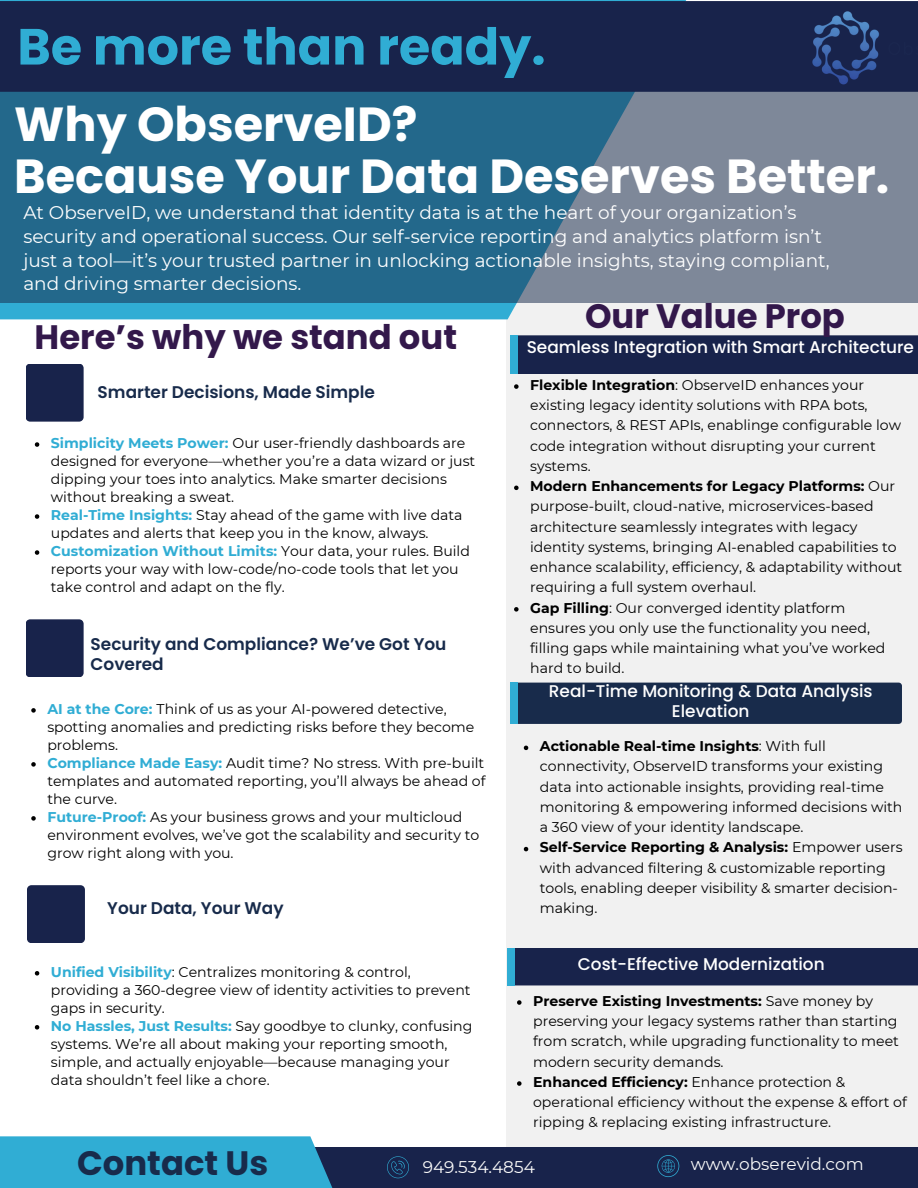
<style>
.page{position:relative;width:918px;height:1188px;background:#fff}
.page>*{position:absolute;margin:0;border:0;box-sizing:border-box;transform-origin:0 0}
.t1{font:700 50.85px "Poppins";color:#30add4}
.t2{font:700 47.85px/51.8px "Poppins";color:#fff}
.t3{font:700 33.9px "Poppins";color:#33184b}
.t4{font:700 33.9px "Poppins";color:#182b4b}
.t5{font:18.45px/23.7px "Montserrat";color:#fff}
.t6{font:500 16.95px/20.2px "Poppins";color:#fff;text-align:center}
.t7{font:600 16.95px/20.1px "Poppins";color:#182b4b}
.t8{font:16.95px "Montserrat";color:#fafafa}
.t9{font:14.1px/20.2px "Montserrat";color:#000}
.s1{font-weight:700;color:#30add4}
.s2{font-weight:700}
</style>
<div class="page">
<div style="left:506px;top:53px;width:412px;height:1135px;background:#f1f1f1"></div>
<div style="left:234px;top:1147px;width:684px;height:41px;background:#18234b"></div>
<svg style="left:0;top:1136px;width:400px;height:52px;fill:#30add4"></svg>
<svg style="left:657px;top:1155px;width:22px;height:22px"></svg>
<svg style="left:387px;top:1156px;width:22px;height:22px"></svg>
<div style="left:515px;top:948px;width:403px;height:37px;background:#18234b"></div>
<div style="left:507px;top:948px;width:8px;height:37px;background:#30add4"></div>
<div style="left:510px;top:683px;width:392px;height:41px;background:#182b4b;border-radius:3px"></div>
<div style="left:510px;top:683px;width:7px;height:41px;background:#30add4"></div>
<div style="left:518px;top:335px;width:400px;height:39px;background:#18234b"></div>
<div style="left:510px;top:335px;width:8px;height:39px;background:#30add4"></div>
<div style="left:27px;top:885px;width:58px;height:58px;background:#18234b"></div>
<div style="left:26px;top:619px;width:58px;height:58px;background:#18234b"></div>
<div style="left:26px;top:364px;width:58px;height:58px;background:#18234b"></div>
<svg style="left:0;top:0;width:687px;height:319px;fill:#30add4"></svg>
<svg style="left:0;top:92px;width:918px;height:211px;background:#447390"></svg>
<div style="left:0;top:1px;width:918px;height:91px;background:#18234b"></div>
<img style="left:805px;top:6px;width:113px;height:90px">
<svg style="left:514px;top:384px;width:5px;height:5px"></svg>
<svg style="left:514px;top:486px;width:5px;height:4px"></svg>
<svg style="left:514px;top:607px;width:5px;height:5px"></svg>
<svg style="left:517px;top:1000px;width:5px;height:5px"></svg>
<svg style="left:517px;top:1081px;width:5px;height:5px"></svg>
<svg style="left:524px;top:746px;width:4px;height:4px"></svg>
<svg style="left:524px;top:847px;width:4px;height:4px"></svg>
<svg style="left:35px;top:971px;width:4px;height:5px"></svg>
<svg style="left:35px;top:1025px;width:4px;height:5px"></svg>
<svg style="left:31px;top:708px;width:5px;height:5px"></svg>
<svg style="left:31px;top:762px;width:5px;height:5px"></svg>
<svg style="left:31px;top:816px;width:5px;height:5px"></svg>
<svg style="left:35px;top:442px;width:4px;height:5px"></svg>
<svg style="left:35px;top:514px;width:4px;height:5px"></svg>
<svg style="left:35px;top:550px;width:4px;height:5px"></svg>
<h2 class="t1" style="left:17px;top:11px;width:530px">Be more than ready.</h2>
<p class="t2" style="left:14px;top:99px;width:876px">Why ObserveID?<br>Because Your Data Deserves Better.</p>
<p class="t5" style="left:23px;top:201px;width:808px">At ObserveID, we understand that identity data is at the heart of your organization’s security and operational success. Our self-service reporting and analytics platform isn’t just a tool—it’s your trusted partner in unlocking actionable insights, staying compliant, and driving smarter decisions.</p>
<p class="t3" style="left:35px;top:314px;width:424px">Here’s why we stand out</p>
<p class="t7" style="left:98px;top:382px;width:279px">Smarter Decisions, Made Simple</p>
<p class="t9" style="left:51px;top:434px;width:426px;line-height:18px"><span class="s1">Simplicity Meets Power:</span> Our user-friendly dashboards are designed for everyone—whether you’re a data wizard or just dipping your toes into analytics. Make smarter decisions without breaking a sweat.</p>
<p class="t9" style="left:51px;top:506px;width:413px;line-height:18px"><span class="s1">Real-Time Insights:</span> Stay ahead of the game with live data updates and alerts that keep you in the know, always.</p>
<h3 class="t9" style="left:51px;top:542px;width:421px;line-height:18px"><span class="s1">Customization Without Limits:</span> Your data, your rules. Build reports your way with low-code/no-code tools that let you take control and adapt on the fly.</h3>
<p class="t7" style="left:91px;top:634px;width:357px">Security and Compliance? We’ve Got You<br>Covered</p>
<p class="t9" style="left:47px;top:700px;width:429px;line-height:18px"><span class="s1">AI at the Core:</span> Think of us as your AI-powered detective, spotting anomalies and predicting risks before they become problems.</p>
<p class="t9" style="left:47px;top:754px;width:440px;line-height:18px;text-align:justify"><span class="s1">Compliance Made Easy:</span> Audit time? No stress. With pre-built templates and automated reporting, you’ll always be ahead of the curve.</p>
<h3 class="t9" style="left:47px;top:808px;width:433px;line-height:18px"><span class="s1">Future-Proof:</span> As your business grows and your multicloud environment evolves, we’ve got the scalability and security to grow right along with you.</h3>
<p class="t7" style="left:107px;top:898px;width:178px">Your Data, Your Way</p>
<h2 class="t9" style="left:51px;top:963px;width:421px;line-height:18px"><span class="s1">Unified Visibility</span>: Centralizes monitoring &amp; control, providing a 360-degree view of identity activities to prevent gaps in security.</h2>
<h3 class="t9" style="left:51px;top:1017px;width:423px;line-height:18px"><span class="s1">No Hassles, Just Results:</span> Say goodbye to clunky, confusing systems. We’re all about making your reporting smooth, simple, and actually enjoyable—because managing your data shouldn’t feel like a chore.</h3>
<h1 class="t3" style="left:585px;top:293px;width:261px">Our Value Prop</h1>
<p class="t6" style="left:527px;top:337px;width:389px">Seamless Integration with Smart Architecture</p>
<p class="t9" style="left:530px;top:375px;width:372px"><span class="s2">Flexible Integration</span>: ObserveID enhances your existing legacy identity solutions with RPA bots, connectors, &amp; REST APIs, enablinge configurable low code integration without disrupting your current systems.</p>
<h2 class="t9" style="left:530px;top:476px;width:374px"><span class="s2">Modern Enhancements for Legacy Platforms:</span> Our purpose-built, cloud-native, microservices-based architecture seamlessly integrates with legacy identity systems, bringing AI-enabled capabilities to enhance scalability, efficiency, &amp; adaptability without requiring a full system overhaul.</h2>
<h3 class="t9" style="left:530px;top:598px;width:357px"><span class="s2">Gap Filling</span>: Our converged identity platform ensures you only use the functionality you need, filling gaps while maintaining what you’ve worked hard to build.</h3>
<h4 class="t6" style="left:549px;top:681px;width:325px">Real-Time Monitoring &amp; Data Analysis<br>Elevation</h4>
<p class="t9" style="left:540px;top:736px;width:364px"><span class="s2">Actionable Real-time Insights</span>: With full connectivity, ObserveID transforms your existing data into actionable insights, providing real-time monitoring &amp; empowering informed decisions with a 360 view of your identity landscape.</p>
<h1 class="t9" style="left:540px;top:837px;width:364px"><span class="s2">Self-Service Reporting &amp; Analysis:</span> Empower users with advanced filtering &amp; customizable reporting tools, enabling deeper visibility &amp; smarter decision&shy;making.</h1>
<p class="t6" style="left:578px;top:954px;width:248px">Cost-Effective Modernization</p>
<p class="t9" style="left:533px;top:991px;width:367px"><span class="s2">Preserve Existing Investments:</span> Save money by preserving your legacy systems rather than starting from scratch, while upgrading functionality to meet modern security demands.</p>
<h3 class="t9" style="left:533px;top:1072px;width:375px"><span class="s2">Enhanced Efficiency:</span> Enhance protection &amp; operational efficiency without the expense &amp; effort of ripping &amp; replacing existing infrastructure.</h3>
<p class="t4" style="left:77px;top:1140px;width:193px">Contact Us</p>
<h3 class="t8" style="left:423px;top:1156px;width:114px">949.534.4854</h3>
<p class="t8" style="left:691px;top:1154px;width:174px">www.obserevid.com</p>
</div>
